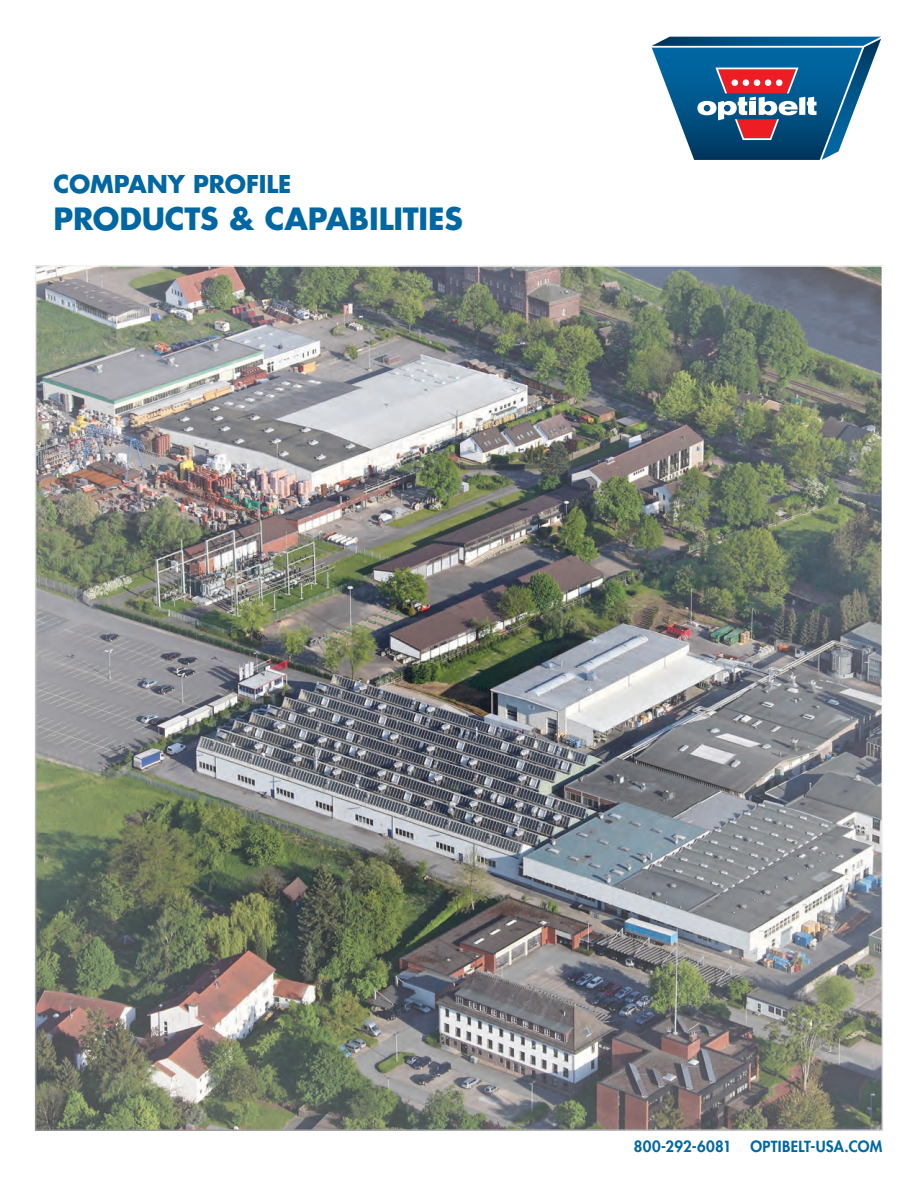
<style>
.page{position:relative;width:918px;height:1188px;background:#fff}
.page>*{position:absolute;margin:0;border:0;box-sizing:border-box;transform-origin:0 0}
.Titel_DIN_A4{font:700 30px "Futura Com";letter-spacing:-.005em;color:#0067a2}
.Titel_DIN_A4-2{font:700 24px "Futura Com";letter-spacing:-.01em;color:#0067a2}
.Webadresse_DIN_A4{font:800 15px "Futura Com";letter-spacing:.02em;color:#0067a2}
</style>
<div class="page">
<img style="left:38px;top:268px;width:842px;height:860px">
<svg style="left:652px;top:37px;width:229px;height:123px"></svg>
<div style="left:732px;top:79px;width:6px;height:7px;background:#fff;border-radius:50%"></div>
<div style="left:743px;top:79px;width:6px;height:7px;background:#fff;border-radius:50%"></div>
<div style="left:754px;top:79px;width:6px;height:7px;background:#fff;border-radius:50%"></div>
<div style="left:765px;top:79px;width:6px;height:7px;background:#fff;border-radius:50%"></div>
<div style="left:776px;top:79px;width:6px;height:7px;background:#fff;border-radius:50%"></div>
<p class="Titel_DIN_A4-2" style="left:54px;top:165px;width:239px">COMPANY PROFILE</p>
<p class="Titel_DIN_A4" style="left:54px;top:196px;width:411px">PRODUCTS &amp; CAPABILITIES</p>
<p class="Webadresse_DIN_A4" style="left:634px;top:1135px;width:99px">800-292-6081</p>
<p class="Webadresse_DIN_A4" style="left:750px;top:1135px;width:133px">OPTIBELT-USA.COM</p>
</div>
